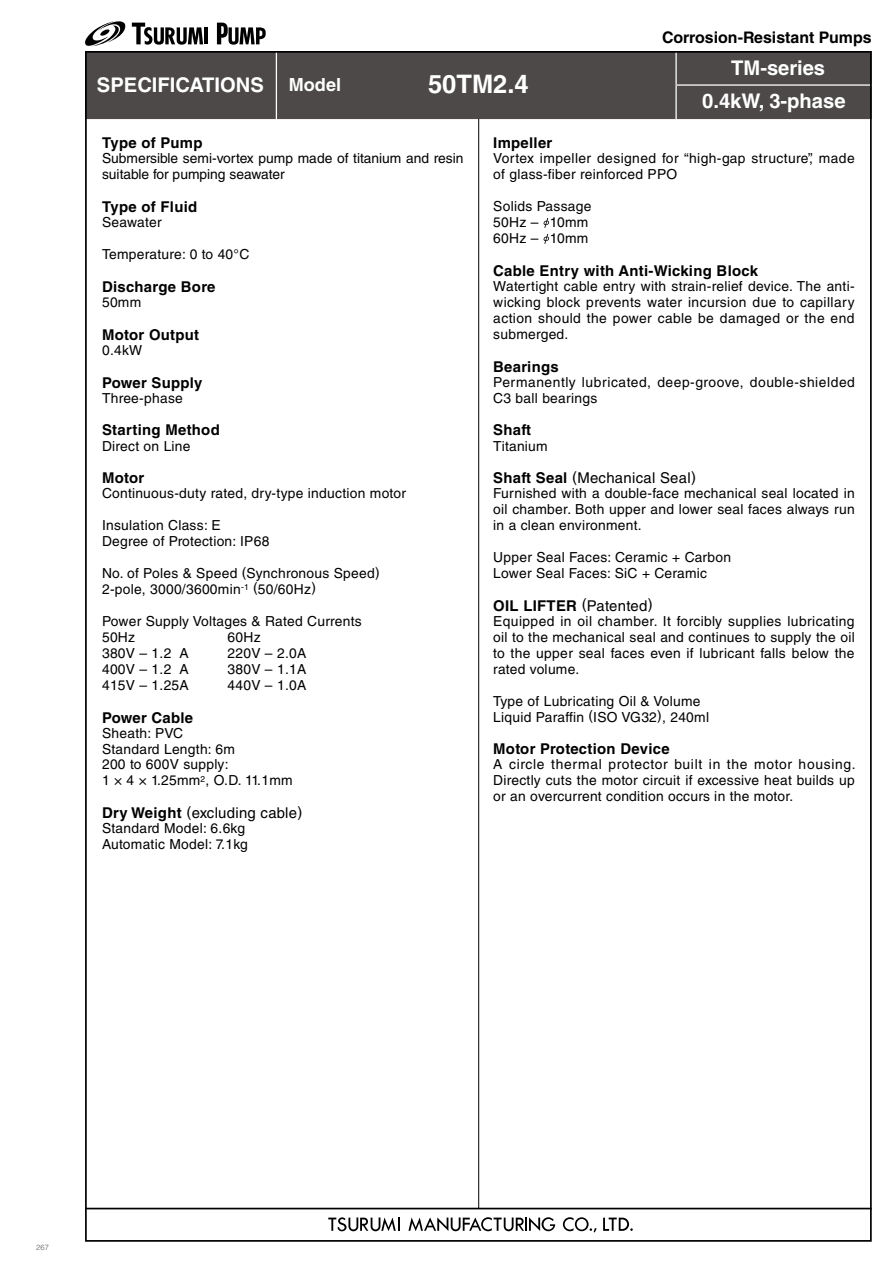
<style>
.page{position:relative;width:893px;height:1263px;background:#fff}
.page>*{position:absolute;margin:0;border:0;box-sizing:border-box;transform-origin:0 0}
.t1{font:700 25.5px "Helvetica LT Std";color:#fff}
.t2{font:700 20.25px/33px "Helvetica LT Std";color:#fff;text-align:center}
.t3{font:700 15.9px "Helvetica LT Std";color:#000}
.t4{font:700 14.85px "Helvetica LT Std";letter-spacing:.02em;color:#000}
.t5{font:14.85px "Helvetica LT Std";letter-spacing:.02em;color:#000}
.t6{font:13.8px/15.9px "Helvetica LT Std";letter-spacing:.02em;color:#000}
.t7{font:13.8px/15.9px "Helvetica LT Std";color:#000}
.t8{font:13.8px/15.9px "Helvetica LT Std";letter-spacing:.04em;color:#000}
.t9{font:300 7.5px "Helvetica LT Std";color:#595757}
.s1{font-size:18px}
.s2{font-weight:700}
</style>
<div class="page">
<div style="left:88px;top:54px;width:781px;height:65px;background:#4c4948"></div>
<hr style="left:276px;top:51px;width:1px;height:34px;background:#fff">
<hr style="left:276px;top:85px;width:1px;height:34px;background:#fff">
<hr style="left:675px;top:51px;width:2px;height:33px;background:#fff">
<hr style="left:675px;top:86px;width:2px;height:33px;background:#fff">
<hr style="left:675px;top:84px;width:197px;height:2px;background:#fff">
<hr style="left:85px;top:1208px;width:787px;height:1px;background:#000">
<svg style="left:85px;top:21px;width:41px;height:26px"></svg>
<svg style="left:132px;top:23px;width:71px;height:22px"></svg>
<hr style="left:205px;top:27px;width:3px;height:17px;background:#000">
<svg style="left:217px;top:22px;width:49px;height:23px"></svg>
<svg style="left:408px;top:1217px;width:147px;height:14px"></svg>
<svg style="left:563px;top:1217px;width:34px;height:15px"></svg>
<svg style="left:603px;top:1217px;width:30px;height:14px"></svg>
<svg style="left:328px;top:1217px;width:72px;height:14px"></svg>
<hr style="left:478px;top:119px;width:1px;height:1089px;background:#000">
<svg style="left:544px;top:218px;width:5px;height:10px"></svg>
<svg style="left:544px;top:234px;width:5px;height:10px"></svg>
<h2 class="t2" style="left:97px;top:68px;width:246px">SPECIFICATIONS <span class="s1">Model</span></h2>
<h1 class="t1" style="left:428px;top:69px;width:102px">50TM2.4</h1>
<p class="t3" style="left:662px;top:28px;width:211px">Corrosion-Resistant Pumps</p>
<h2 class="t2" style="left:702px;top:51px;width:145px">TM-series<br>0.4kW, 3-phase</h2>
<p class="t4" style="left:102px;top:134px;width:102px">Type of Pump</p>
<p class="t7" style="left:102px;top:151px;width:363px">Submersible semi-vortex pump made of titanium and resin suitable for pumping seawater</p>
<p class="t4" style="left:102px;top:198px;width:97px">Type of Fluid</p>
<p class="t6" style="left:102px;top:214px;width:61px">Seawater</p>
<p class="t6" style="left:102px;top:246px;width:149px">Temperature: 0 to 40°C</p>
<p class="t4" style="left:102px;top:278px;width:115px">Discharge Bore</p>
<p class="t6" style="left:102px;top:294px;width:41px">50mm</p>
<p class="t4" style="left:102px;top:325px;width:99px">Motor Output</p>
<p class="t6" style="left:102px;top:342px;width:42px">0.4kW</p>
<p class="t4" style="left:102px;top:373px;width:102px">Power Supply</p>
<p class="t6" style="left:102px;top:390px;width:82px">Three-phase</p>
<p class="t4" style="left:102px;top:421px;width:119px">Starting Method</p>
<p class="t6" style="left:102px;top:438px;width:90px">Direct on Line</p>
<p class="t4" style="left:102px;top:469px;width:44px">Motor</p>
<p class="t6" style="left:102px;top:485px;width:305px">Continuous-duty rated, dry-type induction motor</p>
<p class="t6" style="left:102px;top:517px;width:169px">Insulation Class: E<br>Degree of Protection: IP68</p>
<p class="t6" style="left:102px;top:565px;width:279px">No. of Poles &amp; Speed (Synchronous Speed)<br>2-pole, 3000/3600min<sup>-1</sup> (50/60Hz)</p>
<p class="t6" style="left:102px;top:613px;width:261px">Power Supply Voltages &amp; Rated Currents<br>50Hz</p>
<p class="t6" style="left:227px;top:629px;width:35px">60Hz</p>
<p class="t6" style="left:102px;top:645px;width:88px">380V – 1.2 A</p>
<p class="t6" style="left:227px;top:645px;width:80px">220V – 2.0A</p>
<p class="t6" style="left:102px;top:661px;width:88px">400V – 1.2 A</p>
<p class="t6" style="left:227px;top:661px;width:80px">380V – 1.1A</p>
<p class="t6" style="left:102px;top:677px;width:88px">415V – 1.25A</p>
<p class="t6" style="left:227px;top:677px;width:80px">440V – 1.0A</p>
<p class="t4" style="left:102px;top:708px;width:93px">Power Cable</p>
<p class="t6" style="left:102px;top:725px;width:192px">Sheath: PVC<br>Standard Length: 6m<br>200 to 600V supply:<br>1 × 4 × 1.25mm<sup>2</sup>, O.D. 11.1mm</p>
<p class="t5" style="left:102px;top:804px;width:202px"><span class="s2">Dry Weight</span> (excluding cable)</p>
<p class="t6" style="left:102px;top:820px;width:147px">Standard Model: 6.6kg<br>Automatic Model: 7.1kg</p>
<p class="t4" style="left:493px;top:134px;width:61px">Impeller</p>
<p class="t6" style="left:493px;top:151px;width:363px">Vortex impeller designed for “high-gap structure”, made of glass-fiber reinforced PPO</p>
<p class="t6" style="left:493px;top:198px;width:100px">Solids Passage<br>50Hz – 10mm<br>60Hz – 10mm</p>
<p class="t4" style="left:493px;top:262px;width:266px">Cable Entry with Anti-Wicking Block</p>
<p class="t6" style="left:493px;top:278px;width:363px;text-align:justify">Watertight cable entry with strain-relief device. The anti&shy;wicking block prevents water incursion due to capillary action should the power cable be damaged or the end submerged.</p>
<p class="t4" style="left:493px;top:357px;width:67px">Bearings</p>
<p class="t8" style="left:493px;top:374px;width:363px">Permanently lubricated, deep-groove, double-shielded<br>C3 ball bearings</p>
<p class="t4" style="left:493px;top:421px;width:39px">Shaft</p>
<p class="t6" style="left:493px;top:438px;width:56px">Titanium</p>
<p class="t5" style="left:493px;top:469px;width:204px"><span class="s2">Shaft Seal</span> (Mechanical Seal)</p>
<p class="t6" style="left:493px;top:485px;width:363px;text-align:justify">Furnished with a double-face mechanical seal located in oil chamber. Both upper and lower seal faces always run in a clean environment.</p>
<p class="t6" style="left:493px;top:549px;width:239px">Upper Seal Faces: Ceramic + Carbon<br>Lower Seal Faces: SiC + Ceramic</p>
<p class="t5" style="left:493px;top:597px;width:161px"><span class="s2">OIL LIFTER</span> (Patented)</p>
<p class="t6" style="left:493px;top:613px;width:363px;text-align:justify">Equipped in oil chamber. It forcibly supplies lubricating oil to the mechanical seal and continues to supply the oil to the upper seal faces even if lubricant falls below the rated volume.</p>
<p class="t6" style="left:493px;top:693px;width:217px">Type of Lubricating Oil &amp; Volume<br>Liquid Paraffin (ISO VG32), 240ml</p>
<p class="t4" style="left:493px;top:740px;width:178px">Motor Protection Device</p>
<p class="t6" style="left:493px;top:757px;width:364px;text-align:justify">A circle thermal protector built in the motor housing.<br>Directly cuts the motor circuit if excessive heat builds up or an overcurrent condition occurs in the motor.</p>
<p class="t9" style="left:36px;top:1243px;width:14px">267</p>
</div>
